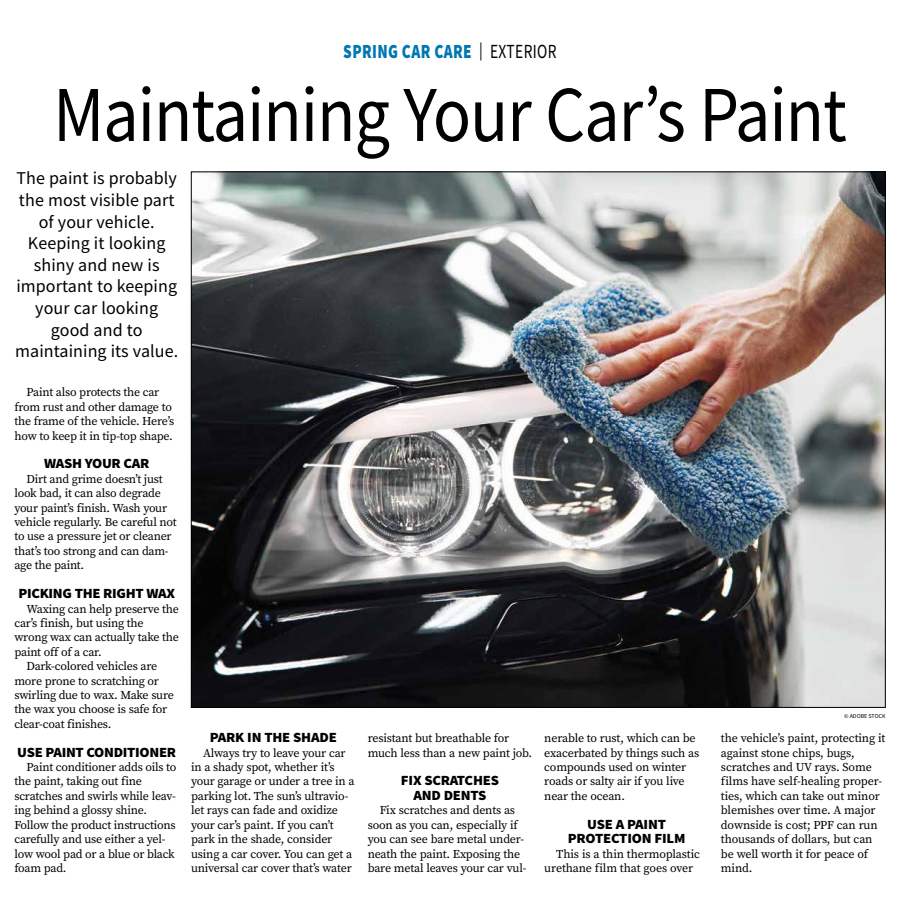
<style>
.page{position:relative;width:900px;height:908px;background:#fff}
.page>*{position:absolute;margin:0;border:0;box-sizing:border-box;transform-origin:0 0}
.t1{font:79.2px "Source Sans Pro";letter-spacing:-.015em;color:#000;scale:.89 1}
.t2{font:900 20px "Source Sans Pro";letter-spacing:.025em;color:#0077b1;scale:.77 1}
.t3{font:18px/21.6px "Source Sans Pro";letter-spacing:.005em;color:#000;text-align:center}
.t4{font:900 14px/14.4px "Source Sans Pro";letter-spacing:-.02em;color:#000;text-align:center;scale:1.05 1}
.t5{font:12px/14.4px "Source Serif Pro";letter-spacing:-.02em;color:#000}
.t6{font:6px "Source Sans Pro";color:#000}
.s1{font-weight:400;font-size:18px;color:#000}
.s2{font-weight:400;color:#000}
</style>
<div class="page">
<img style="left:193px;top:173px;width:691px;height:532px">
<h2 class="t2" style="left:343px;top:38px;width:279px">SPRING CAR CARE <span class="s1">|</span> <span class="s2">EXTERIOR</span></h2>
<h1 class="t1" style="left:53px;top:64px;width:893px">Maintaining Your Car’s Paint</h1>
<h3 class="t3" style="left:15px;top:167px;width:164px">The paint is probably the most visible part of your vehicle.<br>Keeping it looking shiny and new is important to keeping your car looking good and to maintaining its value.</h3>
<p class="t5" style="left:14px;top:385px;width:161px;text-align:center">Paint also protects the car from rust and other damage to the frame of the vehicle. Here’s how to keep it in tip-top shape.</p>
<p class="t4" style="left:44px;top:456px;width:102px">WASH YOUR CAR</p>
<p class="t5" style="left:14px;top:471px;width:164px;text-indent:12px">Dirt and grime doesn’t just look bad, it can also degrade your paint’s finish. Wash your vehicle regularly. Be careful not to use a pressure jet or cleaner that’s too strong and can dam&shy;age the paint.</p>
<p class="t4" style="left:18px;top:586px;width:151px">PICKING THE RIGHT WAX</p>
<p class="t5" style="left:26px;top:601px;width:154px">Waxing can help preserve the</p>
<p class="t5" style="left:14px;top:615px;width:131px">car’s finish, but using the</p>
<p class="t5" style="left:14px;top:630px;width:166px">wrong wax can actually take the</p>
<p class="t5" style="left:14px;top:644px;width:89px">paint off of a car.</p>
<p class="t5" style="left:26px;top:658px;width:132px">Dark-colored vehicles are</p>
<p class="t5" style="left:14px;top:673px;width:146px">more prone to scratching or</p>
<p class="t5" style="left:14px;top:687px;width:161px">swirling due to wax. Make sure</p>
<p class="t5" style="left:14px;top:702px;width:154px">the wax you choose is safe for</p>
<p class="t5" style="left:14px;top:716px;width:98px">clear-coat finishes.</p>
<p class="t4" style="left:17px;top:744px;width:153px">USE PAINT CONDITIONER</p>
<p class="t5" style="left:14px;top:759px;width:164px;text-indent:12px">Paint conditioner adds oils to the paint, taking out fine scratches and swirls while leav&shy;ing behind a glossy shine.<br>Follow the product instructions carefully and use either a yel&shy;low wool pad or a blue or black foam pad.</p>
<p class="t4" style="left:210px;top:730px;width:122px">PARK IN THE SHADE</p>
<p class="t5" style="left:191px;top:745px;width:165px;text-indent:12px">Always try to leave your car in a shady spot, whether it’s your garage or under a tree in a parking lot. The sun’s ultravio&shy;let rays can fade and oxidize your car’s paint. If you can’t park in the shade, consider using a car cover. You can get a universal car cover that’s water</p>
<p class="t5" style="left:368px;top:730px;width:166px">resistant but breathable for much less than a new paint job.</p>
<p class="t4" style="left:401px;top:773px;width:95px">FIX SCRATCHES<br>AND DENTS</p>
<p class="t5" style="left:368px;top:802px;width:160px;text-indent:12px">Fix scratches and dents as soon as you can, especially if you can see bare metal under&shy;neath the paint. Exposing the bare metal leaves your car vul-</p>
<p class="t5" style="left:544px;top:730px;width:157px">nerable to rust, which can be exacerbated by things such as compounds used on winter roads or salty air if you live near the ocean.</p>
<p class="t4" style="left:568px;top:816px;width:114px">USE A PAINT<br>PROTECTION FILM</p>
<p class="t5" style="left:544px;top:846px;width:157px;text-indent:12px">This is a thin thermoplastic urethane film that goes over</p>
<p class="t6" style="left:844px;top:712px;width:43px">© ADOBE STOCK</p>
<p class="t5" style="left:721px;top:730px;width:166px">the vehicle’s paint, protecting it against stone chips, bugs, scratches and UV rays. Some films have self-healing proper&shy;ties, which can take out minor blemishes over time. A major downside is cost; PPF can run thousands of dollars, but can be well worth it for peace of mind.</p>
</div>
